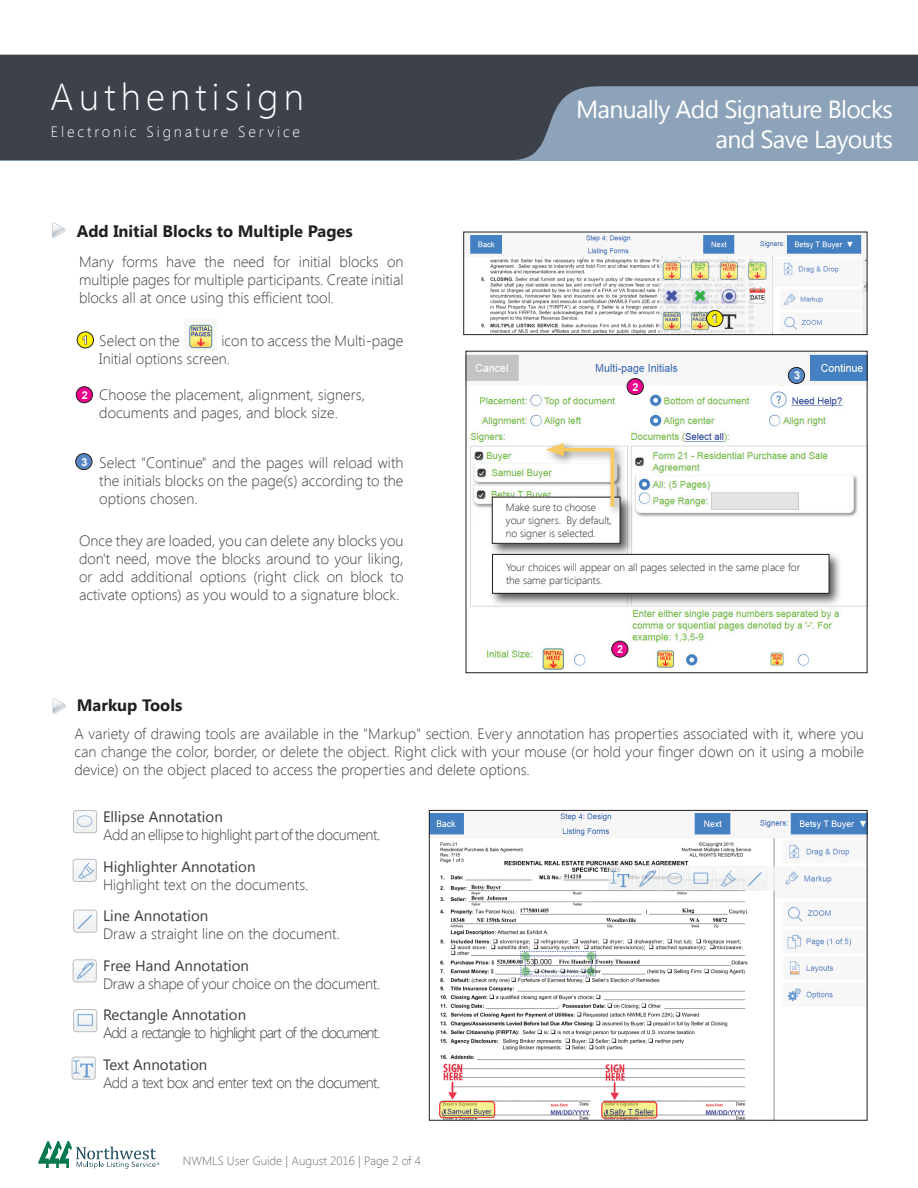
<style>
.page{position:relative;width:918px;height:1188px;background:#fff}
.page>*{position:absolute;margin:0;border:0;box-sizing:border-box;transform-origin:0 0}
.t1{font:300 37.5px "Segoe UI";letter-spacing:.14em;color:#fff}
.t2{font:24.75px/29.7px "Segoe UI";letter-spacing:-.03em;color:#fff;text-align:right}
.t3{font:700 16.5px "Segoe UI";color:#231f20}
.t4{font:300 15px/18px "Segoe UI";color:#3c3c3d;text-align:justify}
.t5{font:15px "Segoe UI";color:#3c3c3d}
.t6{font:300 15px "Segoe UI";letter-spacing:-.07em;color:#3c3c3d}
.t7{font:300 15px "Segoe UI";letter-spacing:-.03em;color:#3c3c3d}
.t8{font:300 15px "Segoe UI";letter-spacing:-.04em;color:#3c3c3d}
.t9{font:300 15px "Segoe UI";letter-spacing:-.02em;color:#3c3c3d}
.t10{font:300 15px "Segoe UI";letter-spacing:.19em;color:#fff}
.t11{font:300 12px "Segoe UI";color:#6c6d70}
.t12{font:700 10.95px "Arial";color:#fff}
.t13{font:300 10.5px/12.6px "Segoe UI";color:#231f20}
</style>
<div class="page">
<svg style="left:0;top:55px;width:918px;height:105px;background:#535c68"></svg>
<svg style="left:38px;top:1141px;width:121px;height:28px"></svg>
<svg style="left:52px;top:223px;width:14px;height:15px"></svg>
<img style="left:468px;top:353px;width:397px;height:317px">
<svg style="left:53px;top:699px;width:13px;height:15px"></svg>
<img style="left:187px;top:322px;width:27px;height:27px">
<div style="left:490px;top:551px;width:353px;height:56px;background:#231f20;opacity:.75"></div>
<div style="left:493px;top:554px;width:336px;height:39px;background:#fff"></div>
<div style="left:492px;top:554px;width:337px;height:39px;border:1px solid #231f20"></div>
<div style="left:489px;top:494px;width:145px;height:63px;background:#231f20;opacity:.75"></div>
<div style="left:492px;top:497px;width:128px;height:46px;background:#fff"></div>
<div style="left:542px;top:439px;width:83px;height:79px;background:#231f20;opacity:.59"></div>
<svg style="left:546px;top:443px;width:70px;height:67px"></svg>
<img style="left:431px;top:813px;width:434px;height:305px">
<div style="left:429px;top:810px;width:438px;height:310px;border:1px solid #231f20"></div>
<img style="left:75px;top:815px;width:22px;height:18px">
<div style="left:73px;top:810px;width:24px;height:23px;border:1px solid #bcbdc0;border-radius:3px"></div>
<img style="left:73px;top:859px;width:23px;height:21px">
<div style="left:73px;top:859px;width:23px;height:23px;border:1px solid #bcbdc0;border-radius:3px"></div>
<img style="left:75px;top:910px;width:22px;height:22px">
<div style="left:73px;top:910px;width:24px;height:22px;border:1px solid #bcbdc0;border-radius:3px"></div>
<img style="left:73px;top:960px;width:23px;height:22px">
<div style="left:73px;top:960px;width:23px;height:22px;border:1px solid #bcbdc0;border-radius:3px"></div>
<img style="left:75px;top:1013px;width:22px;height:19px">
<div style="left:73px;top:1009px;width:24px;height:23px;border:1px solid #bcbdc0;border-radius:3px"></div>
<img style="left:72px;top:1057px;width:23px;height:22px">
<div style="left:72px;top:1057px;width:23px;height:22px;border:1px solid #bcbdc0;border-radius:3px"></div>
<div style="left:76px;top:387px;width:17px;height:16px;background:#ed028c;border-radius:50%"></div>
<div style="left:76px;top:387px;width:17px;height:16px;border:1px solid #231f20;border-radius:50%"></div>
<div style="left:76px;top:454px;width:16px;height:16px;background:#5786c5;border-radius:50%"></div>
<div style="left:76px;top:453px;width:16px;height:17px;border:1px solid #231f20;border-radius:50%"></div>
<svg style="left:77px;top:332px;width:16px;height:16px"></svg>
<div style="left:77px;top:332px;width:17px;height:16px;border:1px solid #231f20;border-radius:50%"></div>
<svg style="left:83px;top:336px;width:4px;height:8px"></svg>
<img style="left:470px;top:235px;width:395px;height:98px">
<div style="left:464px;top:232px;width:403px;height:103px;border:1px solid #231f20"></div>
<svg style="left:707px;top:311px;width:16px;height:16px"></svg>
<div style="left:706px;top:310px;width:17px;height:17px;border:1px solid #231f20;border-radius:50%"></div>
<svg style="left:712px;top:314px;width:4px;height:9px"></svg>
<div style="left:627px;top:379px;width:16px;height:16px;background:#ed028c;border-radius:50%"></div>
<div style="left:627px;top:378px;width:17px;height:17px;border:1px solid #231f20;border-radius:50%"></div>
<div style="left:788px;top:367px;width:17px;height:17px;background:#5786c5;border-radius:50%"></div>
<div style="left:788px;top:367px;width:17px;height:17px;border:1px solid #231f20;border-radius:50%"></div>
<div style="left:612px;top:641px;width:16px;height:16px;background:#ed028c;border-radius:50%"></div>
<div style="left:612px;top:641px;width:16px;height:16px;border:1px solid #231f20;border-radius:50%"></div>
<h1 class="t1" style="left:50px;top:71px;width:255px">Authentisign</h1>
<p class="t10" style="left:51px;top:121px;width:251px">Electronic Signature Service</p>
<p class="t3" style="left:77px;top:219px;width:277px">Add Initial Blocks to Multiple Pages</p>
<p class="t4" style="left:79px;top:252px;width:326px">Many forms have the need for initial blocks on multiple pages for multiple participants. Create initial blocks all at once using this efficient tool.</p>
<p class="t4" style="left:99px;top:331px;width:82px">Select on the</p>
<p class="t4" style="left:99px;top:331px;width:306px;text-indent:122px">icon to access the Multi-page<br>Initial options screen.</p>
<p class="t4" style="left:99px;top:385px;width:267px">Choose the placement, alignment, signers, documents and pages, and block size.</p>
<p class="t4" style="left:99px;top:453px;width:306px">Select "Continue" and the pages will reload with the initials blocks on the page(s) according to the options chosen.</p>
<p class="t4" style="left:79px;top:532px;width:326px">Once they are loaded, you can delete any blocks you don't need, move the blocks around to your liking, or add additional options (right click on block to activate options) as you would to a signature block.</p>
<p class="t12" style="left:82px;top:333px;width:8px">1</p>
<p class="t12" style="left:82px;top:388px;width:8px">2</p>
<p class="t12" style="left:81px;top:454px;width:8px">3</p>
<h2 class="t2" style="left:576px;top:93px;width:318px">Manually Add Signature Blocks and Save Layouts</h2>
<p class="t12" style="left:633px;top:379px;width:8px">2</p>
<p class="t13" style="left:506px;top:501px;width:108px">Make sure to choose your signers. By default, no signer is selected.</p>
<p class="t12" style="left:712px;top:311px;width:8px">1</p>
<p class="t12" style="left:794px;top:368px;width:8px">3</p>
<p class="t13" style="left:506px;top:561px;width:296px">Your choices will appear on all pages selected in the same place for the same participants.</p>
<p class="t12" style="left:617px;top:642px;width:8px">2</p>
<p class="t3" style="left:77px;top:694px;width:107px">Markup Tools</p>
<p class="t4" style="left:75px;top:724px;width:791px">A variety of drawing tools are available in the "Markup" section. Every annotation has properties associated with it, where you can change the color, border, or delete the object. Right click with your mouse (or hold your finger down on it using a mobile device) on the object placed to access the properties and delete options.</p>
<p class="t5" style="left:103px;top:807px;width:121px">Ellipse Annotation</p>
<p class="t7" style="left:103px;top:825px;width:279px">Add an ellipse to highlight part of the document.</p>
<p class="t5" style="left:103px;top:856px;width:154px">Highlighter Annotation</p>
<p class="t4" style="left:103px;top:875px;width:207px">Highlight text on the documents.</p>
<p class="t5" style="left:103px;top:906px;width:107px">Line Annotation</p>
<p class="t4" style="left:103px;top:924px;width:238px">Draw a straight line on the document.</p>
<p class="t5" style="left:103px;top:955px;width:148px">Free Hand Annotation</p>
<p class="t9" style="left:103px;top:973px;width:279px">Draw a shape of your choice on the document.</p>
<p class="t5" style="left:103px;top:1005px;width:145px">Rectangle Annotation</p>
<p class="t6" style="left:103px;top:1023px;width:279px">Add a rectangle to highlight part of the document.</p>
<p class="t5" style="left:103px;top:1054px;width:106px">Text Annotation</p>
<p class="t8" style="left:103px;top:1072px;width:279px">Add a text box and enter text on the document.</p>
<p class="t11" style="left:183px;top:1152px;width:239px">NWMLS User Guide | August 2016 | Page 2 of 4</p>
</div>
